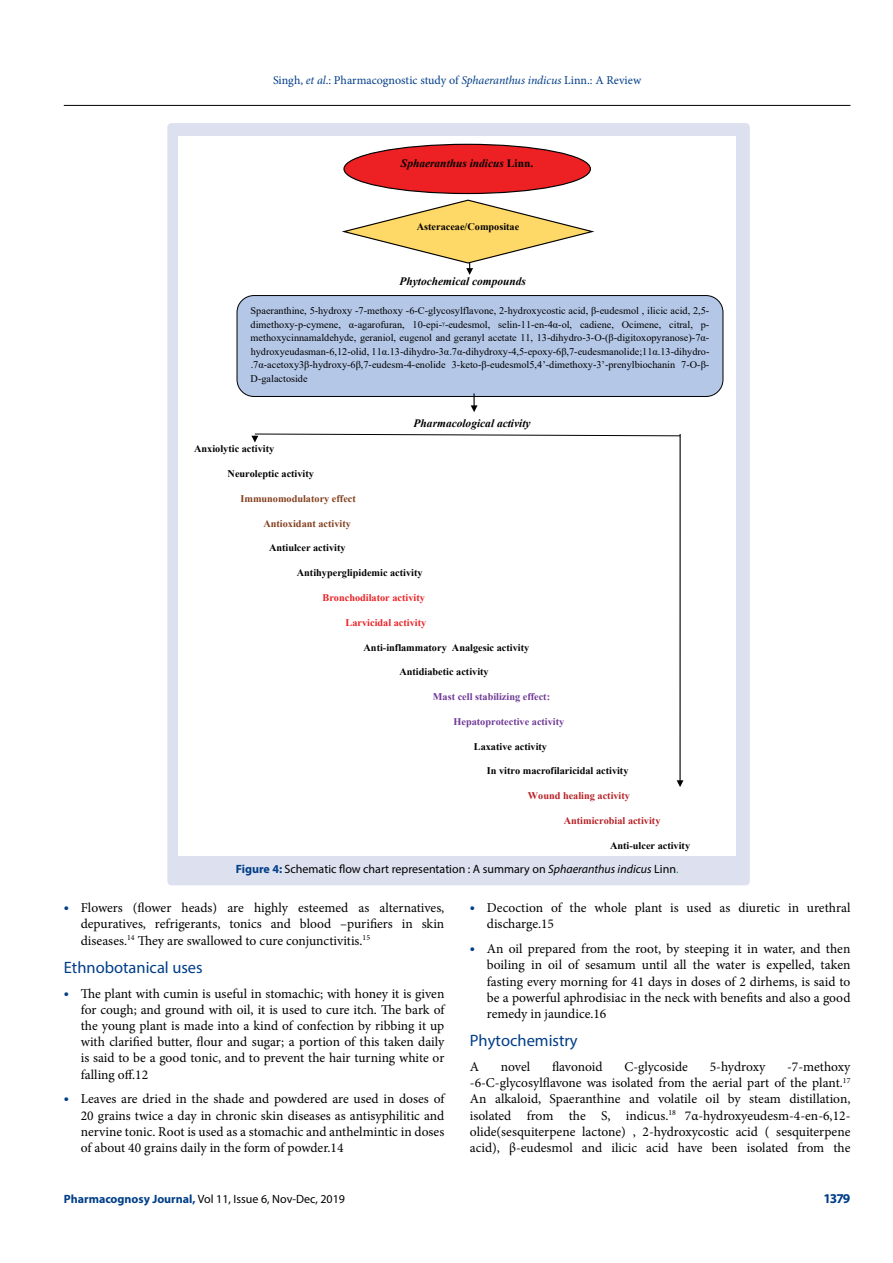
<style>
.page{position:relative;width:893px;height:1263px;background:#fff}
.page>*{position:absolute;margin:0;border:0;box-sizing:border-box;transform-origin:0 0}
.t1{font:16.5px "Myriad Pro";color:#003e88}
.t2{font:13.5px/16.2px "Minion Pro";color:#000;text-align:justify}
.t3{font:700 13.5px "Myriad Pro";color:#003e88}
.t4{font:12px "Myriad Pro";color:#000}
.t5{font:12px "Minion Pro";color:#003e88}
.t6{font:italic 700 11.4px "Times New Roman";color:#000}
.t7{font:10.2px/13.5px "Times New Roman";color:#000;text-align:justify}
.t8{font:700 10.2px "Times New Roman";color:#000}
.t9{font:700 10.2px "Times New Roman";color:#6f3996}
.t10{font:700 10.2px "Times New Roman";color:#833e1c}
.t11{font:700 10.2px "Times New Roman";color:#b72024}
.t12{font:700 10.2px "Times New Roman";color:#ed2024}
.s1{font-style:italic}
.s2{font-style:normal}
.s3{font-weight:700;color:#003e88}
.s4{color:#00b050}
.s5{font-family:"Univers LT Std";font-weight:300;font-size:10.5px;color:#003e88}
</style>
<div class="page">
<hr style="left:64px;top:105px;width:786px;height:1px;background:#000">
<div style="left:167px;top:123px;width:583px;height:762px;background:#dde0ef;border-radius:4px"></div>
<div style="left:179px;top:136px;width:557px;height:720px;background:#fff"></div>
<div style="left:344px;top:144px;width:246px;height:50px;background:#ed2024;border-radius:50%"></div>
<div style="left:343px;top:144px;width:248px;height:50px;border:1px solid #000;border-radius:50%"></div>
<div style="left:237px;top:296px;width:486px;height:100px;background:#b4c7e7;border-radius:17px"></div>
<div style="left:237px;top:295px;width:486px;height:102px;border:1px solid #000;border-radius:17px"></div>
<svg style="left:471px;top:393px;width:7px;height:19px"></svg>
<svg style="left:251px;top:433px;width:428px;height:9px"></svg>
<hr style="left:679px;top:434px;width:2px;height:347px;background:#000">
<svg style="left:677px;top:780px;width:6px;height:7px"></svg>
<svg style="left:343px;top:199px;width:252px;height:76px"></svg>
<p class="t5" style="left:273px;top:72px;width:370px">Singh, <span class="s1">et al</span>.: Pharmacognostic study of <span class="s1">Sphaeranthus indicus</span> Linn.: A Review</p>
<p class="t6" style="left:401px;top:155px;width:134px">Sphaeranthus indicus <span class="s2">Linn.</span></p>
<p class="t8" style="left:417px;top:219px;width:104px">Asteraceae/Compositae</p>
<p class="t6" style="left:400px;top:273px;width:128px">Phytochemical compounds</p>
<p class="t7" style="left:251px;top:304px;width:460px">Spaeranthine, 5-hydroxy -7-methoxy -6-C-glycosylflavone, 2-hydroxycostic acid, β-eudesmol , ilicic acid, 2,5- dimethoxy-p-cymene, α-agarofuran, 10-epi-ᵞ-eudesmol, selin-11-en-4α-ol, cadiene, Ocimene, citral, p&shy;methoxycinnamaldehyde, geraniol, eugenol and geranyl acetate 11, 13-dihydro-3-O-(β-digitoxopyranose)-7α&shy;hydroxyeudasman-6,12-olid, 11α.13-dihydro-3α.7α-dihydroxy-4,5-epoxy-6β,7-eudesmanolide;11α.13-dihydro-.7α-acetoxy3β-hydroxy-6β,7-eudesm-4-enolide 3-keto-β-eudesmol5,4’-dimethoxy-3’-prenylbiochanin 7-O-β-D-galactoside</p>
<p class="t6" style="left:414px;top:415px;width:118px">Pharmacological activity</p>
<p class="t8" style="left:194px;top:441px;width:82px">Anxiolytic activity</p>
<p class="t8" style="left:228px;top:466px;width:88px">Neuroleptic activity</p>
<p class="t10" style="left:240px;top:491px;width:117px">Immunomodulatory effect</p>
<p class="t10" style="left:263px;top:516px;width:89px">Antioxidant activity</p>
<p class="t8" style="left:269px;top:541px;width:78px">Antiulcer activity</p>
<p class="t8" style="left:297px;top:565px;width:127px">Antihyperglipidemic activity</p>
<p class="t12" style="left:323px;top:590px;width:104px">Bronchodilator activity</p>
<p class="t12" style="left:346px;top:615px;width:82px">Larvicidal activity</p>
<p class="t8" style="left:364px;top:640px;width:167px">Anti-inflammatory Analgesic activity</p>
<p class="t8" style="left:399px;top:664px;width:91px">Antidiabetic activity</p>
<p class="t9" style="left:433px;top:689px;width:119px">Mast cell stabilizing effect:</p>
<p class="t9" style="left:453px;top:714px;width:112px">Hepatoprotective activity</p>
<p class="t8" style="left:474px;top:739px;width:75px">Laxative activity</p>
<p class="t8" style="left:487px;top:764px;width:143px">In vitro macrofilaricidal activity</p>
<p class="t11" style="left:528px;top:788px;width:104px">Wound healing activity</p>
<p class="t11" style="left:564px;top:813px;width:98px">Antimicrobial activity</p>
<p class="t8" style="left:610px;top:838px;width:82px">Anti-ulcer activity</p>
<p class="t4" style="left:236px;top:862px;width:444px"><span class="s3">Figure 4:</span> Schematic flow chart representation : A summary on <span class="s1">Sphaeranthus indicus</span> Linn<span class="s4">.</span></p>
<p class="t2" style="left:81px;top:900px;width:365px;text-indent:-17px"><span class="s5">•</span> Flowers (flower heads) are highly esteemed as alternatives, depuratives, refrigerants, tonics and blood –purifiers in skin diseases.<sup>14</sup> They are swallowed to cure conjunctivitis.<sup>15</sup></p>
<p class="t1" style="left:64px;top:957px;width:140px">Ethnobotanical uses</p>
<p class="t2" style="left:81px;top:985px;width:365px;text-indent:-17px"><span class="s5">•</span> The plant with cumin is useful in stomachic; with honey it is given for cough; and ground with oil, it is used to cure itch. The bark of the young plant is made into a kind of confection by ribbing it up with clarified butter, flour and sugar; a portion of this taken daily is said to be a good tonic, and to prevent the hair turning white or falling off.12</p>
<p class="t2" style="left:81px;top:1091px;width:365px;text-indent:-17px"><span class="s5">•</span> Leaves are dried in the shade and powdered are used in doses of 20 grains twice a day in chronic skin diseases as antisyphilitic and nervine tonic. Root is used as a stomachic and anthelmintic in doses of about 40 grains daily in the form of powder.14</p>
<p class="t2" style="left:487px;top:900px;width:365px;text-indent:-17px"><span class="s5">•</span> Decoction of the whole plant is used as diuretic in urethral discharge.15</p>
<p class="t2" style="left:487px;top:941px;width:365px;text-indent:-17px"><span class="s5">•</span> An oil prepared from the root, by steeping it in water, and then boiling in oil of sesamum until all the water is expelled, taken fasting every morning for 41 days in doses of 2 dirhems, is said to be a powerful aphrodisiac in the neck with benefits and also a good remedy in jaundice.16</p>
<p class="t1" style="left:470px;top:1030px;width:109px">Phytochemistry</p>
<p class="t2" style="left:470px;top:1058px;width:11px">A</p>
<p class="t2" style="left:501px;top:1058px;width:31px">novel</p>
<p class="t2" style="left:552px;top:1058px;width:52px">flavonoid</p>
<p class="t2" style="left:624px;top:1058px;width:65px">C-glycoside</p>
<p class="t2" style="left:710px;top:1058px;width:57px">5-hydroxy</p>
<p class="t2" style="left:470px;top:1058px;width:382px;text-indent:317px">-7-methoxy -6-C-glycosylflavone was isolated from the aerial part of the plant.<sup>17<br></sup>An alkaloid, Spaeranthine and volatile oil by steam distillation, isolated from the S, indicus.<sup>18</sup> 7α-hydroxyeudesm-4-en-6,12- olide(sesquiterpene lactone) , 2-hydroxycostic acid ( sesquiterpene acid), β-eudesmol and ilicic acid have been isolated from the</p>
<p class="t4" style="left:64px;top:1191px;width:283px"><span class="s3">Pharmacognosy Journal,</span> Vol 11, Issue 6, Nov-Dec, 2019</p>
<p class="t3" style="left:823px;top:1189px;width:29px">1379</p>
</div>
